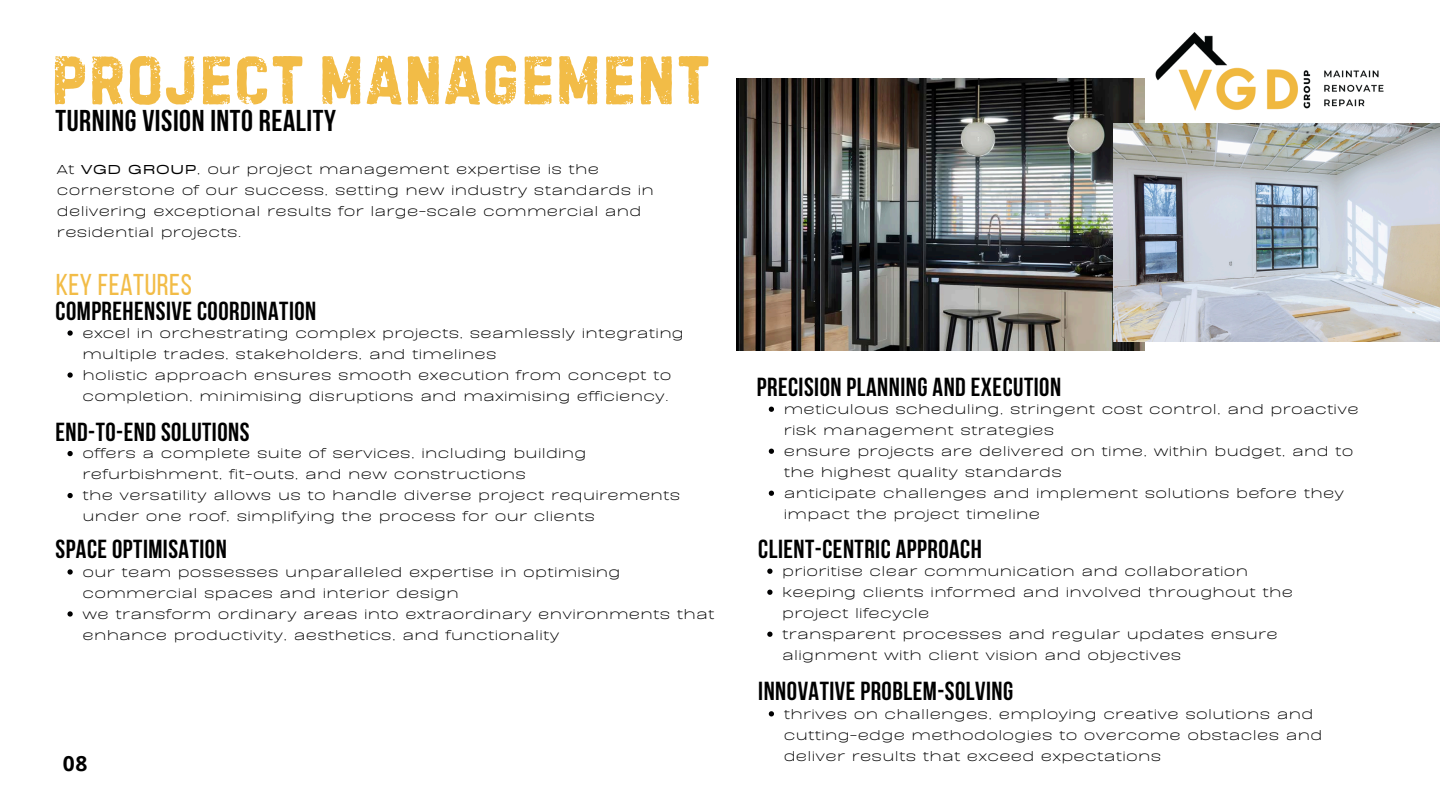
<style>
.page{position:relative;width:1440px;height:810px;background:#fff}
.page>*{position:absolute;margin:0;border:0;box-sizing:border-box;transform-origin:0 0}
.t1{font:74px "Handelson Six";color:#f2bc47}
.t2{font:700 30px "Bebas Neue";letter-spacing:.02em;color:#000}
.t3{font:30px "Bebas Neue";letter-spacing:.02em;color:#f2bc47}
.t4{font:700 26px "Bebas Neue";letter-spacing:.02em;color:#000}
.t5{font:700 21px "Open Sans";color:#000}
.t6{font:15px/21px "BD Sans";letter-spacing:.02em;color:#000001}
.t7{font:15px/21px "BD Sans";letter-spacing:.02em;color:#000}
.s1{font-weight:700}
</style>
<div class="page">
<img style="left:1155px;top:33px;width:229px;height:77px">
<img style="left:736px;top:79px;width:409px;height:272px">
<img style="left:1113px;top:124px;width:327px;height:217px">
<svg style="left:67px;top:330px;width:6px;height:6px"></svg>
<svg style="left:67px;top:372px;width:6px;height:6px"></svg>
<svg style="left:67px;top:451px;width:6px;height:5px"></svg>
<svg style="left:67px;top:493px;width:6px;height:5px"></svg>
<svg style="left:769px;top:407px;width:5px;height:5px"></svg>
<svg style="left:769px;top:449px;width:5px;height:5px"></svg>
<svg style="left:769px;top:491px;width:5px;height:5px"></svg>
<svg style="left:767px;top:569px;width:6px;height:5px"></svg>
<svg style="left:767px;top:590px;width:6px;height:5px"></svg>
<svg style="left:767px;top:632px;width:6px;height:5px"></svg>
<svg style="left:67px;top:569px;width:6px;height:6px"></svg>
<svg style="left:67px;top:611px;width:6px;height:6px"></svg>
<svg style="left:769px;top:711px;width:5px;height:5px"></svg>
<p class="t1" style="left:50px;top:37px;width:662px">PROJECT MANAGEMENT</p>
<p class="t2" style="left:55px;top:109px;width:282px">TURNING VISION INTO REALITY</p>
<h2 class="t7" style="left:57px;top:157px;width:598px">At <span class="s1">VGD GROUP</span>, our project management expertise is the cornerstone of our success, setting new industry standards in delivering exceptional results for large-scale commercial and residential projects.</h2>
<h4 class="t3" style="left:56px;top:272px;width:138px">KEY FEATURES</h4>
<p class="t4" style="left:55px;top:300px;width:262px">COMPREHENSIVE COORDINATION</p>
<p class="t6" style="left:82px;top:321px;width:603px">excel in orchestrating complex projects, seamlessly integrating multiple trades, stakeholders, and timelines</p>
<h4 class="t6" style="left:82px;top:363px;width:590px">holistic approach ensures smooth execution from concept to completion, minimising disruptions and maximising efficiency.</h4>
<p class="t4" style="left:55px;top:422px;width:196px">END-TO-END SOLUTIONS</p>
<p class="t6" style="left:82px;top:441px;width:505px">offers a complete suite of services, including building refurbishment, fit-outs, and new constructions</p>
<p class="t6" style="left:82px;top:483px;width:599px">the versatility allows us to handle diverse project requirements under one roof, simplifying the process for our clients</p>
<p class="t4" style="left:55px;top:539px;width:173px">SPACE OPTIMISATION</p>
<p class="t6" style="left:82px;top:560px;width:539px">our team possesses unparalleled expertise in optimising commercial spaces and interior design</p>
<h4 class="t6" style="left:82px;top:602px;width:633px">we transform ordinary areas into extraordinary environments that enhance productivity, aesthetics, and functionality</h4>
<h3 class="t5" style="left:63px;top:748px;width:26px">08</h3>
<h4 class="t4" style="left:757px;top:376px;width:306px">PRECISION PLANNING AND EXECUTION</h4>
<p class="t6" style="left:784px;top:397px;width:576px">meticulous scheduling, stringent cost control, and proactive risk management strategies</p>
<p class="t6" style="left:784px;top:439px;width:571px">ensure projects are delivered on time, within budget, and to the highest quality standards</p>
<h4 class="t6" style="left:784px;top:481px;width:562px">anticipate challenges and implement solutions before they impact the project timeline</h4>
<h4 class="t4" style="left:758px;top:539px;width:225px">CLIENT-CENTRIC APPROACH</h4>
<p class="t6" style="left:782px;top:559px;width:467px">prioritise clear communication and collaboration</p>
<p class="t6" style="left:782px;top:580px;width:512px">keeping clients informed and involved throughout the project lifecycle</p>
<p class="t6" style="left:782px;top:622px;width:497px">transparent processes and regular updates ensure alignment with client vision and objectives</p>
<p class="t4" style="left:758px;top:680px;width:257px">INNOVATIVE PROBLEM-SOLVING</p>
<p class="t6" style="left:784px;top:702px;width:540px">thrives on challenges, employing creative solutions and cutting-edge methodologies to overcome obstacles and deliver results that exceed expectations</p>
</div>
